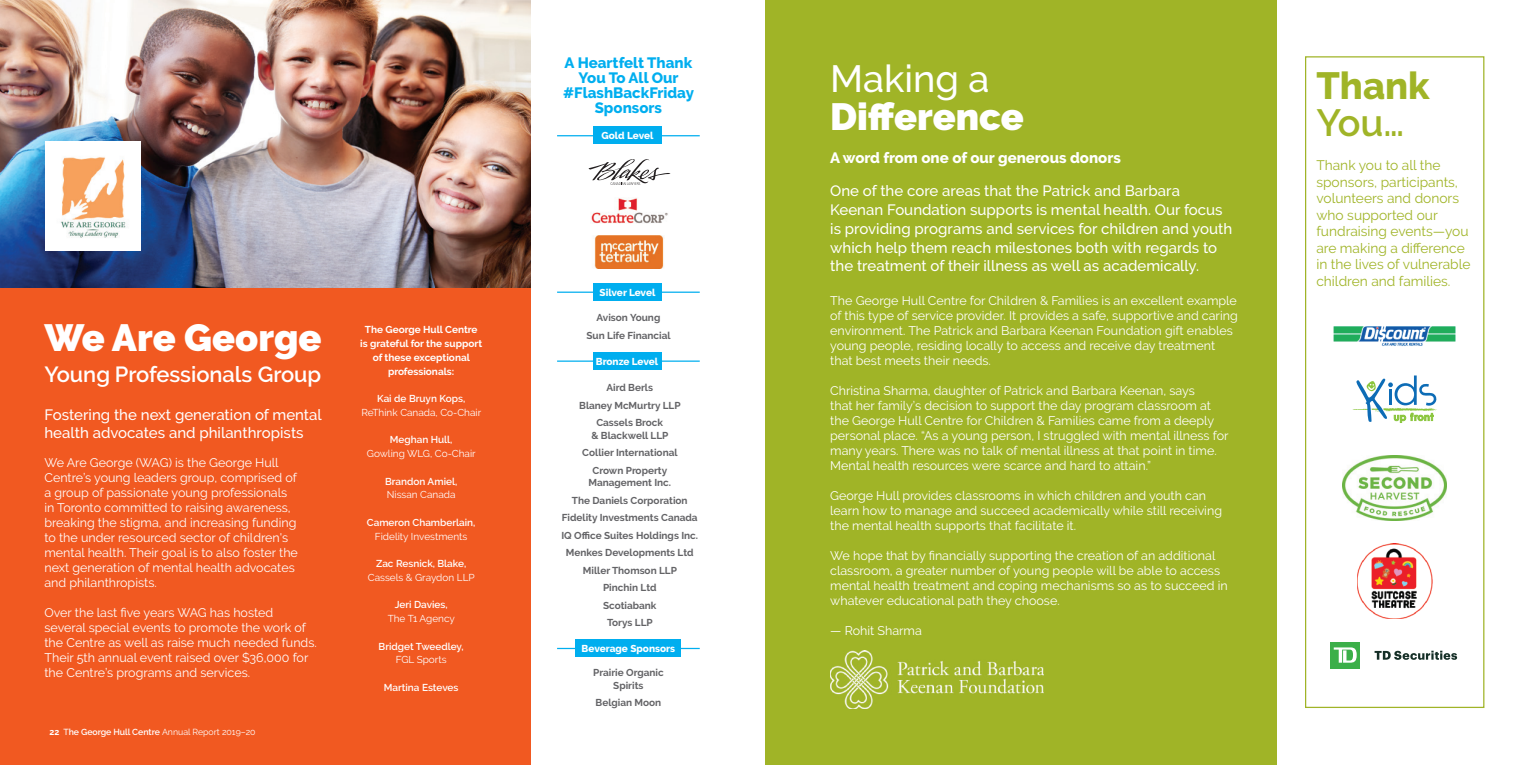
<style>
.page{position:relative;width:1530px;height:765px;background:#fff}
.page>*{position:absolute;margin:0;border:0;box-sizing:border-box;transform-origin:0 0}
.t1{font:900 37.75px "Raleway";color:#fff}
.t2{font:500 37.75px "Raleway";color:#fff}
.t3{font:800 37.75px "Raleway";color:#a0b427}
.t4{font:600 37.75px "Raleway";color:#a0b427}
.t5{font:600 21.88px "Raleway";color:#fff}
.t6{font:500 15px/18.8px "Raleway";color:#fff}
.t7{font:800 15px/15px "Raleway";color:#00aeef;text-align:center}
.t8{font:800 15px "Raleway";color:#fff}
.t9{font:13.75px/16.5px "Raleway";color:#a0b427}
.t10{font:12.5px/15px "Raleway";color:#fff}
.t11{font:700 10px/17.5px "Raleway";color:#636366;text-align:center}
.t12{font:600 10px "Raleway";color:#fff}
.t13{font:10px "Raleway";color:#fff}
.t14{font:700 10px/13.8px "Raleway";color:#fff;text-align:center}
.t15{font:800 10px "Raleway";color:#fff}
.t16{font:8.75px "Raleway";color:#fff}
.s1{font-weight:700}
.s2{font-weight:500}
.s3{font-weight:600}
</style>
<div class="page">
<div style="left:765px;top:0;width:512px;height:765px;background:#a0b427"></div>
<svg style="left:1352px;top:376px;width:85px;height:47px"></svg>
<img style="left:1333px;top:326px;width:123px;height:20px">
<img style="left:1343px;top:456px;width:104px;height:64px">
<img style="left:0;top:0;width:531px;height:288px">
<div style="left:0;top:288px;width:531px;height:477px;background:#f15921"></div>
<div style="left:45px;top:142px;width:96px;height:109px;background:#fff"></div>
<img style="left:60px;top:157px;width:66px;height:81px">
<img style="left:830px;top:651px;width:214px;height:58px">
<img style="left:591px;top:198px;width:77px;height:25px">
<img style="left:594px;top:236px;width:70px;height:33px">
<svg style="left:588px;top:159px;width:82px;height:26px"></svg>
<svg style="left:1375px;top:651px;width:82px;height:9px"></svg>
<div style="left:1331px;top:642px;width:29px;height:26px;background:#3baf49"></div>
<svg style="left:1334px;top:647px;width:23px;height:16px"></svg>
<div style="left:1305px;top:56px;width:179px;height:652px;border:1px solid #a0b427"></div>
<hr style="left:557px;top:292px;width:143px;height:1px;background:#00aeef">
<div style="left:593px;top:283px;width:69px;height:17px;background:#00aeef"></div>
<hr style="left:557px;top:361px;width:143px;height:1px;background:#00aeef">
<div style="left:593px;top:352px;width:69px;height:17px;background:#00aeef"></div>
<hr style="left:557px;top:135px;width:143px;height:1px;background:#00aeef">
<div style="left:593px;top:127px;width:69px;height:17px;background:#00aeef"></div>
<hr style="left:557px;top:648px;width:143px;height:1px;background:#00aeef">
<div style="left:576px;top:640px;width:105px;height:17px;background:#00aeef"></div>
<img style="left:1357px;top:544px;width:75px;height:75px">
<h1 class="t1" style="left:44px;top:316px;width:279px">We Are George</h1>
<h2 class="t5" style="left:44px;top:362px;width:278px">Young Professionals Group</h2>
<p class="t6" style="left:44px;top:405px;width:279px">Fostering the next generation of mental health advocates and philanthropists</p>
<p class="t10" style="left:44px;top:455px;width:255px">We Are George (WAG) is the George Hull Centre’s young leaders group, comprised of a group of passionate young professionals in Toronto committed to raising awareness, breaking the stigma, and increasing funding to the under resourced sector of children's mental health. Their goal is to also foster the next generation of mental health advocates and philanthropists.</p>
<p class="t10" style="left:44px;top:605px;width:274px">Over the last five years WAG has hosted several special events to promote the work of the Centre as well as raise much needed funds.<br>Their 5th annual event raised over $36,000 for the Centre’s programs and services.</p>
<p class="t16" style="left:49px;top:727px;width:208px"><span class="s1">22</span> <span class="s2">T</span><span class="s3">he George Hull Centre</span> Annual Report 2019–20</p>
<p class="t14" style="left:360px;top:323px;width:123px">The George Hull Centre is grateful for the support of these exceptional professionals:</p>
<p class="t12" style="left:377px;top:393px;width:90px">Kai de Bruyn Kops,</p>
<p class="t13" style="left:361px;top:407px;width:121px">ReThink Canada, Co-Chair</p>
<p class="t12" style="left:390px;top:434px;width:64px">Meghan Hull,</p>
<p class="t13" style="left:367px;top:448px;width:110px">Gowling WLG, Co-Chair</p>
<p class="t12" style="left:385px;top:475px;width:74px">Brandon Amiel,</p>
<p class="t13" style="left:387px;top:489px;width:70px">Nissan Canada</p>
<p class="t12" style="left:367px;top:517px;width:110px">Cameron Chamberlain,</p>
<p class="t13" style="left:375px;top:530px;width:94px">Fidelity Investments</p>
<p class="t12" style="left:376px;top:558px;width:92px">Zac Resnick, Blake,</p>
<p class="t13" style="left:368px;top:572px;width:108px">Cassels &amp; Graydon LLP</p>
<p class="t12" style="left:395px;top:599px;width:55px">Jeri Davies,</p>
<p class="t13" style="left:388px;top:613px;width:69px">The T1 Agency</p>
<p class="t12" style="left:379px;top:640px;width:87px">Bridget Tweedley,</p>
<p class="t13" style="left:396px;top:654px;width:52px">FGL Sports</p>
<p class="t12" style="left:384px;top:682px;width:76px">Martina Esteves</p>
<p class="t7" style="left:563px;top:55px;width:132px">A Heartfelt Thank<br>You To All Our #FlashBackFriday<br>Sponsors</p>
<p class="t15" style="left:602px;top:130px;width:53px">Gold Level</p>
<p class="t15" style="left:600px;top:286px;width:57px">Silver Level</p>
<p class="t11" style="left:586px;top:309px;width:86px">Avison Young<br>Sun Life Financial</p>
<p class="t15" style="left:596px;top:355px;width:64px">Bronze Level</p>
<p class="t11" style="left:579px;top:379px;width:103px">Aird Berls<br>Blaney McMurtry LLP<br>Cassels Brock</p>
<p class="t11" style="left:582px;top:427px;width:97px">&amp; Blackwell LLP<br>Collier International<br>Crown Property</p>
<p class="t11" style="left:561px;top:474px;width:138px">Management Inc.<br>The Daniels Corporation<br>Fidelity Investments Canada<br>IQ Office Suites Holdings Inc.<br>Menkes Developments Ltd<br>Miller Thomson LLP<br>Pinchin Ltd<br>Scotiabank<br>Torys LLP</p>
<p class="t15" style="left:582px;top:643px;width:95px">Beverage Sponsors</p>
<p class="t11" style="left:593px;top:666px;width:72px;line-height:12.5px">Prairie Organic<br>Spirits</p>
<p class="t11" style="left:596px;top:694px;width:67px">Belgian Moon</p>
<h1 class="t2" style="left:830px;top:57px;width:161px">Making a</h1>
<h1 class="t1" style="left:830px;top:94px;width:195px">Difference</h1>
<p class="t8" style="left:830px;top:149px;width:292px">A word from one of our generous donors</p>
<p class="t6" style="left:830px;top:182px;width:404px">One of the core areas that the Patrick and Barbara Keenan Foundation supports is mental health. Our focus is providing programs and services for children and youth which help them reach milestones both with regards to the treatment of their illness as well as academically.</p>
<p class="t10" style="left:830px;top:293px;width:409px">The George Hull Centre for Children &amp; Families is an excellent example of this type of service provider. It provides a safe, supportive and caring environment. The Patrick and Barbara Keenan Foundation gift enables young people, residing locally to access and receive day treatment that best meets their needs.</p>
<p class="t10" style="left:830px;top:383px;width:400px">Christina Sharma, daughter of Patrick and Barbara Keenan, says<br>that her family’s decision to support the day program classroom at the George Hull Centre for Children &amp; Families came from a deeply personal place. “As a young person, I struggled with mental illness for many years. There was no talk of mental illness at that point in time.<br>Mental health resources were scarce and hard to attain.”</p>
<p class="t10" style="left:830px;top:488px;width:393px">George Hull provides classrooms in which children and youth can learn how to manage and succeed academically while still receiving the mental health supports that facilitate it.</p>
<p class="t10" style="left:830px;top:548px;width:399px">We hope that by financially supporting the creation of an additional classroom, a greater number of young people will be able to access mental health treatment and coping mechanisms so as to succeed in whatever educational path they choose.</p>
<p class="t10" style="left:830px;top:623px;width:93px">— Rohit Sharma</p>
<h1 class="t3" style="left:1316px;top:64px;width:115px">Thank</h1>
<h1 class="t4" style="left:1316px;top:101px;width:89px">You…</h1>
<p class="t9" style="left:1316px;top:157px;width:156px">Thank you to all the sponsors, participants, volunteers and donors who supported our fundraising events—you are making a difference in the lives of vulnerable children and families.</p>
</div>
